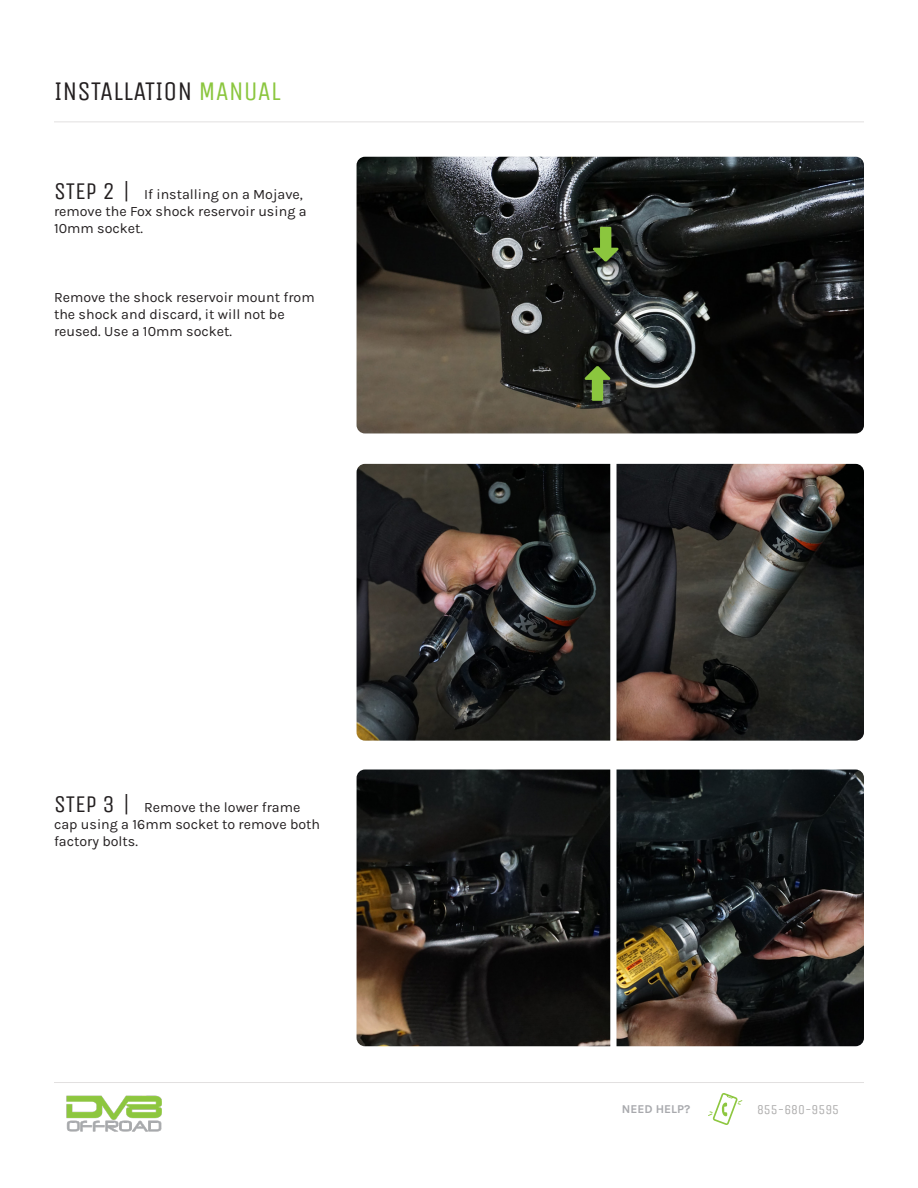
<style>
.page{position:relative;width:918px;height:1188px;background:#fff}
.page>*{position:absolute;margin:0;border:0;box-sizing:border-box;transform-origin:0 0}
.t1{font:27px "Unica One";color:#231f20}
.t2{font:14.25px/17.1px "Karla";color:#231f20}
.t3{font:13.5px "Unica One";color:#aeadad}
.t4{font:700 12px "Karla";color:#a8a9ad}
.s1{color:#8bc63e}
.s2{font-family:"Unica One";font-size:24px}
</style>
<div class="page">
<img style="left:357px;top:770px;width:253px;height:276px">
<img style="left:617px;top:770px;width:247px;height:276px">
<img style="left:357px;top:464px;width:253px;height:277px">
<img style="left:617px;top:464px;width:247px;height:277px">
<img style="left:357px;top:157px;width:507px;height:276px">
<hr style="left:54px;top:122px;width:810px;height:1px;background:#e2e0e0">
<svg style="left:708px;top:1093px;width:34px;height:32px"></svg>
<hr style="left:54px;top:1082px;width:810px;height:1px;background:#e2e0e0">
<img style="left:66px;top:1095px;width:96px;height:37px">
<svg style="left:592px;top:227px;width:27px;height:35px"></svg>
<svg style="left:584px;top:366px;width:27px;height:35px"></svg>
<p class="t1" style="left:54px;top:76px;width:228px">INSTALLATION <span class="s1">MANUAL</span></p>
<p class="t2" style="left:54px;top:185px;width:254px"><span class="s2">STEP 2 |</span> If installing on a Mojave, remove the Fox shock reservoir using a<br>10mm socket.</p>
<p class="t2" style="left:54px;top:288px;width:262px">Remove the shock reservoir mount from the shock and discard, it will not be reused. Use a 10mm socket.</p>
<p class="t2" style="left:54px;top:798px;width:268px"><span class="s2">STEP 3 |</span> Remove the lower frame cap using a 16mm socket to remove both factory bolts.</p>
<p class="t4" style="left:622px;top:1101px;width:70px">NEED HELP?</p>
<p class="t3" style="left:757px;top:1102px;width:84px">855-680-9595</p>
</div>
